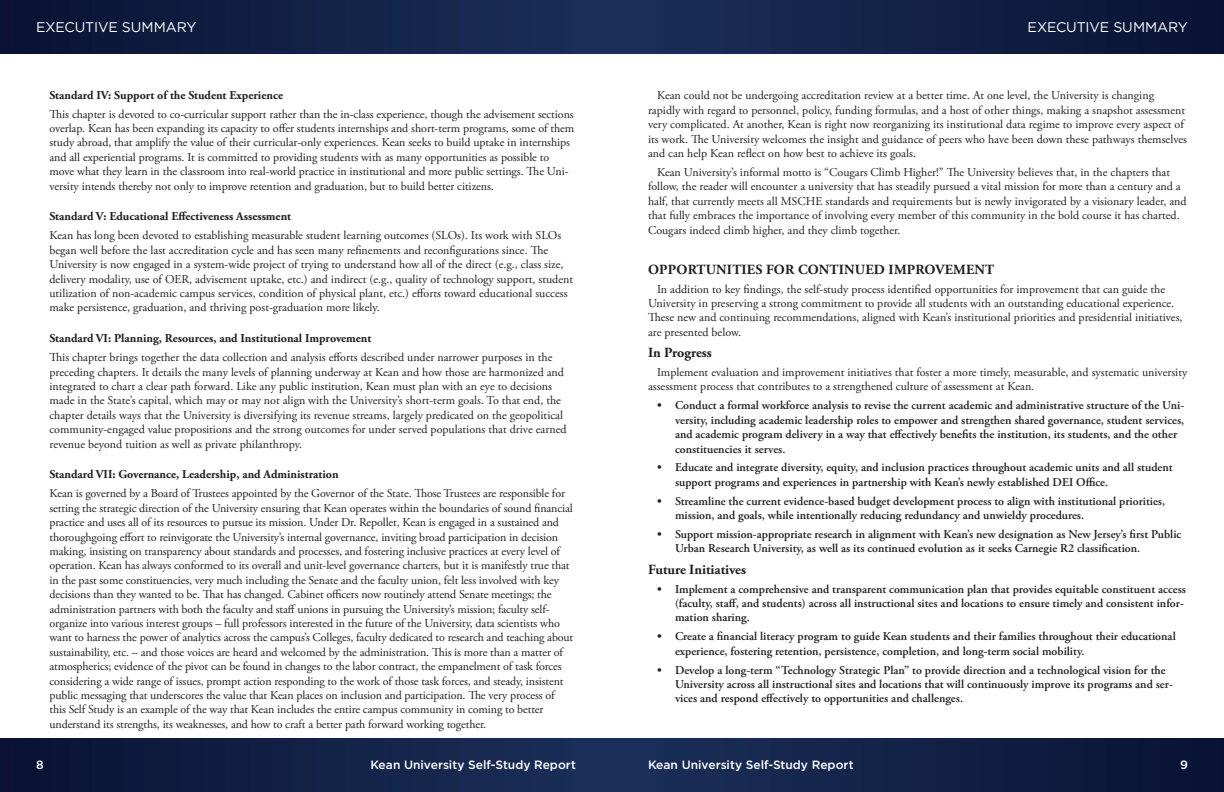
<style>
.page{position:relative;width:1224px;height:792px;background:#fff}
.page>*{position:absolute;margin:0;border:0;box-sizing:border-box;transform-origin:0 0}
.subhead{font:700 14px "Adobe Garamond Pro";letter-spacing:.015em;color:#231f20}
.t1{font:14px "Gotham";letter-spacing:-.005em;color:#fff}
.subhead-2{font:700 14px "Adobe Garamond Pro";letter-spacing:-.005em;color:#231f20}
.body{font:12px/14.4px "Adobe Garamond Pro";letter-spacing:-.005em;color:#231f20}
.t2{font:600 12px/14.4px "Adobe Garamond Pro";color:#231f20}
.body-2{font:700 12px "Adobe Garamond Pro";color:#231f20}
.t3{font:500 12px "Gotham";color:#fff}
</style>
<div class="page">
<div style="left:0;top:0;width:612px;height:54px;background:linear-gradient(to right,#091333,#1b3059)"></div>
<div style="left:612px;top:0;width:612px;height:54px;background:linear-gradient(to right,#1b305a,#091334)"></div>
<div style="left:0;top:738px;width:612px;height:54px;background:linear-gradient(to right,#091333,#1b3059)"></div>
<div style="left:612px;top:738px;width:612px;height:54px;background:linear-gradient(to right,#1b305a,#091334)"></div>
<p class="t1" style="left:36px;top:19px;width:162px">EXECUTIVE SUMMARY</p>
<p class="t1" style="left:1028px;top:19px;width:162px">EXECUTIVE SUMMARY</p>
<p class="body-2" style="left:50px;top:88px;width:235px">Standard IV: Support of the Student Experience</p>
<p class="body" style="left:50px;top:107px;width:526px">This chapter is devoted to co-curricular support rather than the in-class experience, though the advisement sections overlap. Kean has been expanding its capacity to offer students internships and short-term programs, some of them study abroad, that amplify the value of their curricular-only experiences. Kean seeks to build uptake in internships and all experiential programs. It is committed to providing students with as many opportunities as possible to move what they learn in the classroom into real-world practice in institutional and more public settings. The Uni&shy;versity intends thereby not only to improve retention and graduation, but to build better citizens.</p>
<p class="body-2" style="left:50px;top:210px;width:243px">Standard V: Educational Effectiveness Assessment</p>
<p class="body" style="left:50px;top:229px;width:525px">Kean has long been devoted to establishing measurable student learning outcomes (SLOs). Its work with SLOs began well before the last accreditation cycle and has seen many refinements and reconfigurations since. The University is now engaged in a system-wide project of trying to understand how all of the direct (e.g., class size, delivery modality, use of OER, advisement uptake, etc.) and indirect (e.g., quality of technology support, student utilization of non-academic campus services, condition of physical plant, etc.) efforts toward educational success make persistence, graduation, and thriving post-graduation more likely.</p>
<p class="body-2" style="left:50px;top:332px;width:323px">Standard VI: Planning, Resources, and Institutional Improvement</p>
<p class="body" style="left:50px;top:351px;width:519px">This chapter brings together the data collection and analysis efforts described under narrower purposes in the preceding chapters. It details the many levels of planning underway at Kean and how those are harmonized and integrated to chart a clear path forward. Like any public institution, Kean must plan with an eye to decisions made in the State’s capital, which may or may not align with the University’s short-term goals. To that end, the chapter details ways that the University is diversifying its revenue streams, largely predicated on the geopolitical community-engaged value propositions and the strong outcomes for under served populations that drive earned revenue beyond tuition as well as private philanthropy.</p>
<p class="body-2" style="left:50px;top:468px;width:291px">Standard VII: Governance, Leadership, and Administration</p>
<p class="body" style="left:50px;top:487px;width:525px">Kean is governed by a Board of Trustees appointed by the Governor of the State. Those Trustees are responsible for setting the strategic direction of the University ensuring that Kean operates within the boundaries of sound financial practice and uses all of its resources to pursue its mission. Under Dr. Repollet, Kean is engaged in a sustained and thoroughgoing effort to reinvigorate the University’s internal governance, inviting broad participation in decision making, insisting on transparency about standards and processes, and fostering inclusive practices at every level of operation. Kean has always conformed to its overall and unit-level governance charters, but it is manifestly true that in the past some constituencies, very much including the Senate and the faculty union, felt less involved with key decisions than they wanted to be. That has changed. Cabinet officers now routinely attend Senate meetings; the administration partners with both the faculty and staff unions in pursuing the University’s mission; faculty self&shy;organize into various interest groups – full professors interested in the future of the University, data scientists who want to harness the power of analytics across the campus’s Colleges, faculty dedicated to research and teaching about sustainability, etc. – and those voices are heard and welcomed by the administration. This is more than a matter of atmospherics; evidence of the pivot can be found in changes to the labor contract, the empanelment of task forces considering a wide range of issues, prompt action responding to the work of those task forces, and steady, insistent public messaging that underscores the value that Kean places on inclusion and participation. The very process of this Self Study is an example of the way that Kean includes the entire campus community in coming to better understand its strengths, its weaknesses, and how to craft a better path forward working together.</p>
<p class="body" style="left:648px;top:89px;width:541px;text-indent:9px">Kean could not be undergoing accreditation review at a better time. At one level, the University is changing rapidly with regard to personnel, policy, funding formulas, and a host of other things, making a snapshot assessment very complicated. At another, Kean is right now reorganizing its institutional data regime to improve every aspect of its work. The University welcomes the insight and guidance of peers who have been down these pathways themselves and can help Kean reflect on how best to achieve its goals.</p>
<p class="body" style="left:648px;top:165px;width:540px;text-indent:9px">Kean University’s informal motto is “Cougars Climb Higher!” The University believes that, in the chapters that follow, the reader will encounter a university that has steadily pursued a vital mission for more than a century and a half, that currently meets all MSCHE standards and requirements but is newly invigorated by a visionary leader, and that fully embraces the importance of involving every member of this community in the bold course it has charted.<br>Cougars indeed climb higher, and they climb together.</p>
<p class="subhead" style="left:648px;top:261px;width:348px">OPPORTUNITIES FOR CONTINUED IMPROVEMENT</p>
<p class="body" style="left:648px;top:282px;width:536px;text-indent:9px">In addition to key findings, the self-study process identified opportunities for improvement that can guide the University in preserving a strong commitment to provide all students with an outstanding educational experience.<br>These new and continuing recommendations, aligned with Kean’s institutional priorities and presidential initiatives, are presented below.</p>
<p class="subhead-2" style="left:648px;top:345px;width:65px">In Progress</p>
<p class="body" style="left:648px;top:365px;width:541px;text-indent:9px">Implement evaluation and improvement initiatives that foster a more timely, measurable, and systematic university assessment process that contributes to a strengthened culture of assessment at Kean.</p>
<p class="t2" style="left:675px;top:398px;width:511px;text-indent:-18px">• Conduct a formal workforce analysis to revise the current academic and administrative structure of the Uni&shy;versity, including academic leadership roles to empower and strengthen shared governance, student services, and academic program delivery in a way that effectively benefits the institution, its students, and the other constituencies it serves.</p>
<p class="t2" style="left:675px;top:461px;width:499px;text-indent:-18px">• Educate and integrate diversity, equity, and inclusion practices throughout academic units and all student support programs and experiences in partnership with Kean’s newly established DEI Office.</p>
<p class="t2" style="left:675px;top:494px;width:492px;text-indent:-18px">• Streamline the current evidence-based budget development process to align with institutional priorities, mission, and goals, while intentionally reducing redundancy and unwieldy procedures.</p>
<p class="t2" style="left:675px;top:527px;width:508px;text-indent:-18px">• Support mission-appropriate research in alignment with Kean’s new designation as New Jersey’s first Public<br>Urban Research University, as well as its continued evolution as it seeks Carnegie R2 classification.</p>
<p class="subhead" style="left:648px;top:561px;width:100px">Future Initiatives</p>
<p class="t2" style="left:675px;top:582px;width:513px;text-indent:-18px">• Implement a comprehensive and transparent communication plan that provides equitable constituent access (faculty, staff, and students) across all instructional sites and locations to ensure timely and consistent infor&shy;mation sharing.</p>
<p class="t2" style="left:675px;top:629px;width:502px;text-indent:-18px">• Create a financial literacy program to guide Kean students and their families throughout their educational experience, fostering retention, persistence, completion, and long-term social mobility.</p>
<p class="t2" style="left:675px;top:663px;width:499px;text-indent:-18px">• Develop a long-term “Technology Strategic Plan” to provide direction and a technological vision for the<br>University across all instructional sites and locations that will continuously improve its programs and ser&shy;vices and respond effectively to opportunities and challenges.</p>
<p class="t3" style="left:36px;top:758px;width:9px">8</p>
<p class="t3" style="left:370px;top:758px;width:207px">Kean University Self-Study Report</p>
<p class="t3" style="left:648px;top:758px;width:207px">Kean University Self-Study Report</p>
<p class="t3" style="left:1180px;top:758px;width:9px">9</p>
</div>
